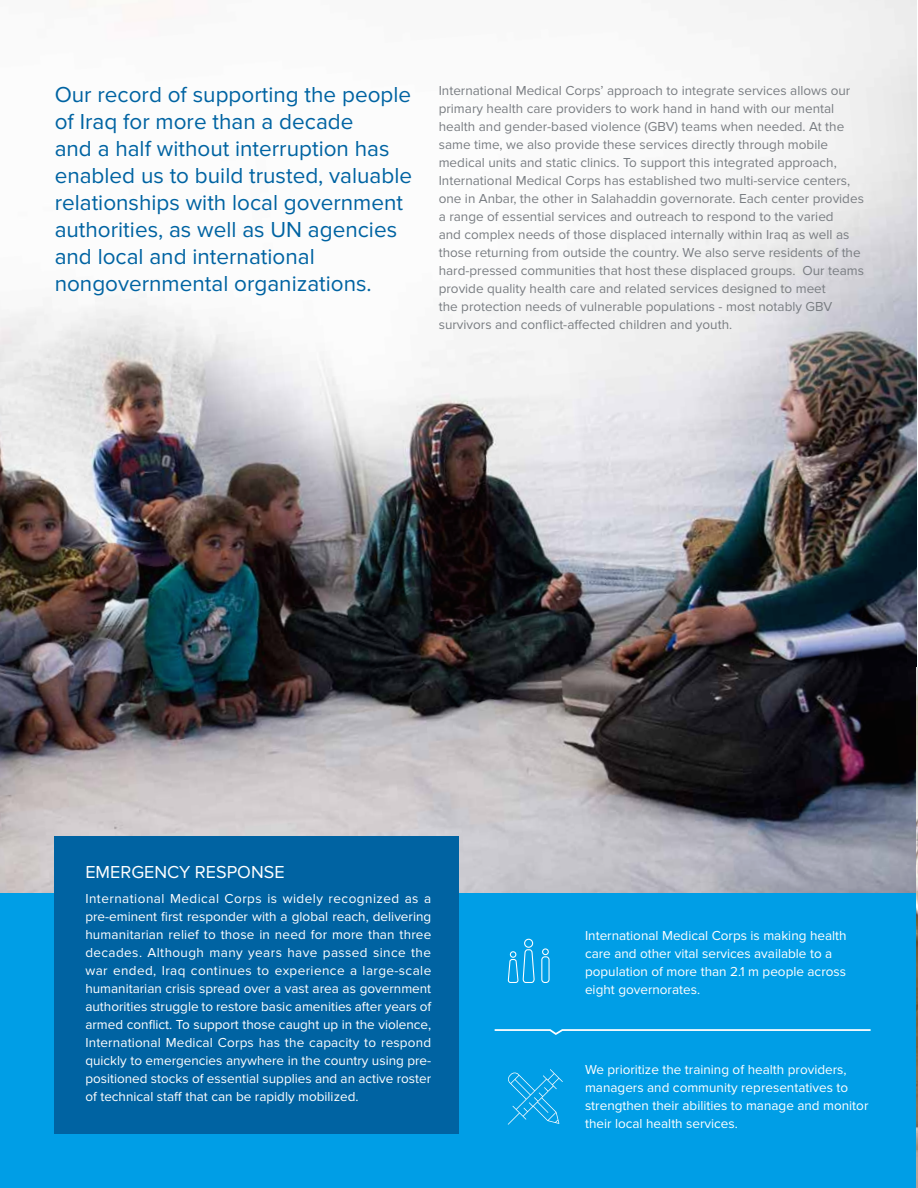
<style>
.page{position:relative;width:918px;height:1188px;background:#fff}
.page>*{position:absolute;margin:0;border:0;box-sizing:border-box;transform-origin:0 0}
.t1{font:22.5px/27px "Proxima Nova";color:#0063a2}
.t2{font:18px "Proxima Nova";color:#fff}
.t3{font:13.5px/18px "Proxima Nova";color:#fff}
.t4{font:13.5px/18px "Proxima Nova";color:#797d82}
</style>
<div class="page">
<img style="left:0;top:0;width:917px;height:894px">
<div style="left:0;top:894px;width:917px;height:294px;background:#009ee6"></div>
<div style="left:55px;top:837px;width:404px;height:297px;background:#0063a2"></div>
<img style="left:917px;top:668px;width:1px;height:520px">
<svg style="left:494px;top:1029px;width:377px;height:6px"></svg>
<svg style="left:508px;top:938px;width:42px;height:45px"></svg>
<svg style="left:507px;top:1069px;width:56px;height:56px"></svg>
<p class="t1" style="left:55px;top:82px;width:359px">Our record of supporting the people of Iraq for more than a decade<br>and a half without interruption has enabled us to build trusted, valuable relationships with local government authorities, as well as UN agencies and local and international nongovernmental organizations.</p>
<p class="t4" style="left:439px;top:82px;width:427px">International Medical Corps’ approach to integrate services allows our primary health care providers to work hand in hand with our mental health and gender-based violence (GBV) teams when needed. At the same time, we also provide these services directly through mobile medical units and static clinics. To support this integrated approach, International Medical Corps has established two multi-service centers, one in Anbar, the other in Salahaddin governorate. Each center provides a range of essential services and outreach to respond to the varied<br>and complex needs of those displaced internally within Iraq as well as those returning from outside the country. We also serve residents of the hard-pressed communities that host these displaced groups. Our teams provide quality health care and related services designed to meet<br>the protection needs of vulnerable populations - most notably GBV survivors and conflict-affected children and youth.</p>
<h2 class="t2" style="left:85px;top:862px;width:201px">EMERGENCY RESPONSE</h2>
<p class="t3" style="left:85px;top:890px;width:347px;text-align:justify">International Medical Corps is widely recognized as a pre-eminent first responder with a global reach, delivering humanitarian relief to those in need for more than three decades. Although many years have passed since the war ended, Iraq continues to experience a large-scale humanitarian crisis spread over a vast area as government authorities struggle to restore basic amenities after years of armed conflict. To support those caught up in the violence, International Medical Corps has the capacity to respond quickly to emergencies anywhere in the country using pre&shy;positioned stocks of essential supplies and an active roster of technical staff that can be rapidly mobilized.</p>
<p class="t3" style="left:585px;top:927px;width:263px">International Medical Corps is making health care and other vital services available to a population of more than 2.1 m people across eight governorates.</p>
<p class="t3" style="left:585px;top:1061px;width:285px">We prioritize the training of health providers, managers and community representatives to strengthen their abilities to manage and monitor their local health services.</p>
</div>
